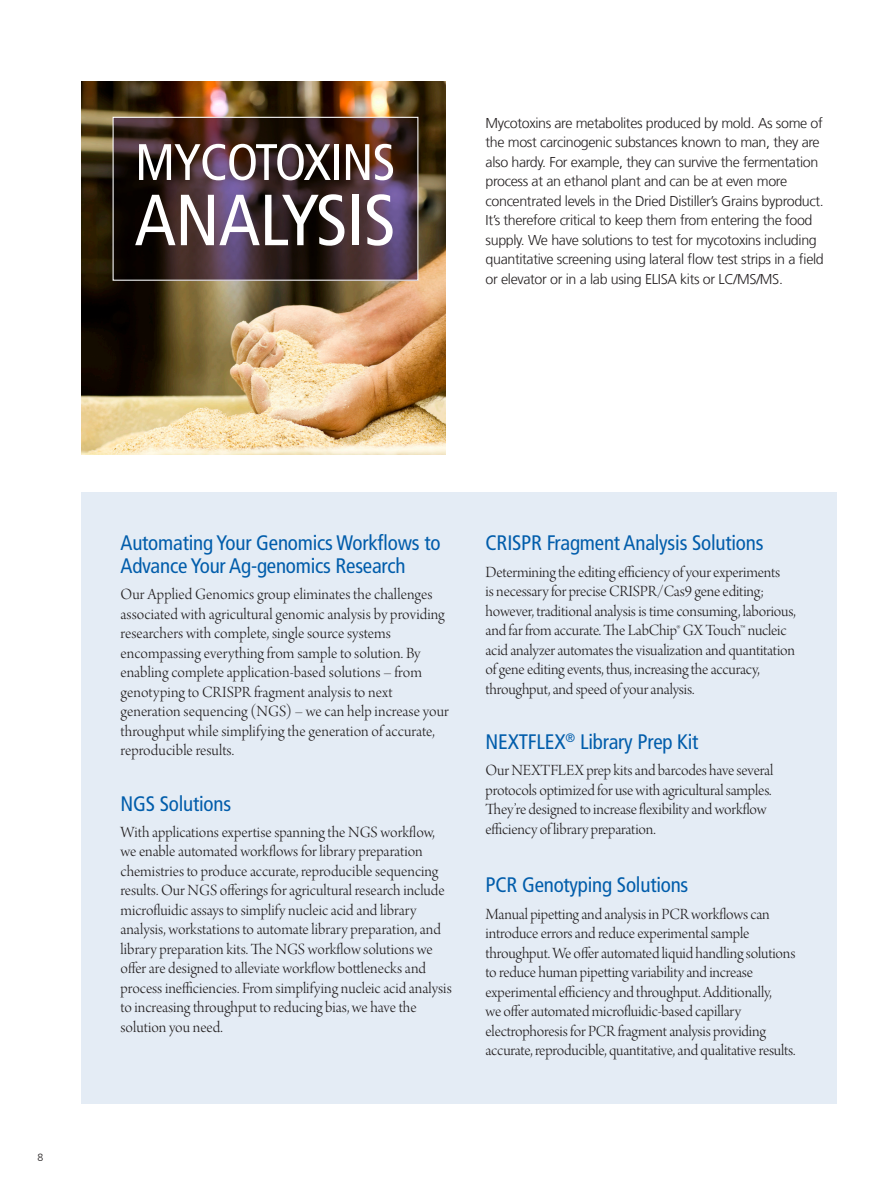
<style>
.page{position:relative;width:891px;height:1188px;background:#fff}
.page>*{position:absolute;margin:0;border:0;box-sizing:border-box;transform-origin:0 0}
.t1{font:condensed 72.3px "Frutiger LT Com";letter-spacing:-.01em;color:#fff}
.t2{font:condensed 51.3px "Frutiger LT Com";letter-spacing:-.015em;color:#fff}
.t3{font:condensed 21px/22.5px "Frutiger LT Com";letter-spacing:-.01em;color:#015dab}
.t4{font:16.5px/19.5px "Arno Pro Light Display";letter-spacing:-.005em;color:#231f20}
.t5{font:300 14.25px/19.5px "Frutiger LT Com";letter-spacing:-.025em;color:#231f20}
.t6{font:300 10.5px "Frutiger LT Com";color:#231f20}
</style>
<div class="page">
<img style="left:81px;top:81px;width:365px;height:374px">
<hr style="left:890px;top:0;width:1px;height:41px;background:#502b8d">
<div style="left:81px;top:492px;width:756px;height:612px;background:#e4ecf5"></div>
<svg style="left:115px;top:119px;width:301px;height:160px;background:#3a262a"></svg>
<div style="left:113px;top:117px;width:305px;height:164px;border:1px solid #fff"></div>
<p class="t2" style="left:135px;top:132px;width:262px">MYCOTOXINS</p>
<p class="t1" style="left:135px;top:178px;width:263px">ANALYSIS</p>
<p class="t5" style="left:486px;top:113px;width:340px">Mycotoxins are metabolites produced by mold. As some of the most carcinogenic substances known to man, they are also hardy. For example, they can survive the fermentation process at an ethanol plant and can be at even more concentrated levels in the Dried Distiller’s Grains byproduct.<br>It’s therefore critical to keep them from entering the food supply. We have solutions to test for mycotoxins including quantitative screening using lateral flow test strips in a field or elevator or in a lab using ELISA kits or LC/MS/MS.</p>
<p class="t6" style="left:38px;top:1151px;width:7px">8</p>
<p class="t3" style="left:121px;top:532px;width:321px">Automating Your Genomics Workflows to<br>Advance Your Ag-genomics Research</p>
<p class="t4" style="left:121px;top:586px;width:330px">Our Applied Genomics group eliminates the challenges associated with agricultural genomic analysis by providing researchers with complete, single source systems encompassing everything from sample to solution. By enabling complete application-based solutions – from genotyping to CRISPR fragment analysis to next generation sequencing (NGS) – we can help increase your throughput while simplifying the generation of accurate, reproducible results.</p>
<p class="t3" style="left:121px;top:792px;width:112px">NGS Solutions</p>
<p class="t4" style="left:121px;top:823px;width:333px">With applications expertise spanning the NGS workflow, we enable automated workflows for library preparation chemistries to produce accurate, reproducible sequencing results. Our NGS offerings for agricultural research include microfluidic assays to simplify nucleic acid and library analysis, workstations to automate library preparation, and library preparation kits. The NGS workflow solutions we offer are designed to alleviate workflow bottlenecks and process inefficiencies. From simplifying nucleic acid analysis to increasing throughput to reducing bias, we have the solution you need.</p>
<p class="t3" style="left:486px;top:532px;width:279px">CRISPR Fragment Analysis Solutions</p>
<p class="t4" style="left:486px;top:563px;width:312px">Determining the editing efficiency of your experiments<br>is necessary for precise CRISPR/Cas9 gene editing; however, traditional analysis is time consuming, laborious, and far from accurate. The LabChip® GX Touch™ nucleic acid analyzer automates the visualization and quantitation of gene editing events, thus, increasing the accuracy, throughput, and speed of your analysis.</p>
<p class="t3" style="left:486px;top:731px;width:214px">NEXTFLEX<sup>®</sup> Library Prep Kit</p>
<p class="t4" style="left:486px;top:762px;width:289px">Our NEXTFLEX prep kits and barcodes have several protocols optimized for use with agricultural samples.<br>They’re designed to increase flexibility and workflow efficiency of library preparation.</p>
<p class="t3" style="left:486px;top:874px;width:204px">PCR Genotyping Solutions</p>
<p class="t4" style="left:486px;top:905px;width:311px">Manual pipetting and analysis in PCR workflows can introduce errors and reduce experimental sample throughput. We offer automated liquid handling solutions to reduce human pipetting variability and increase experimental efficiency and throughput. Additionally,<br>we offer automated microfluidic-based capillary electrophoresis for PCR fragment analysis providing accurate, reproducible, quantitative, and qualitative results.</p>
</div>
